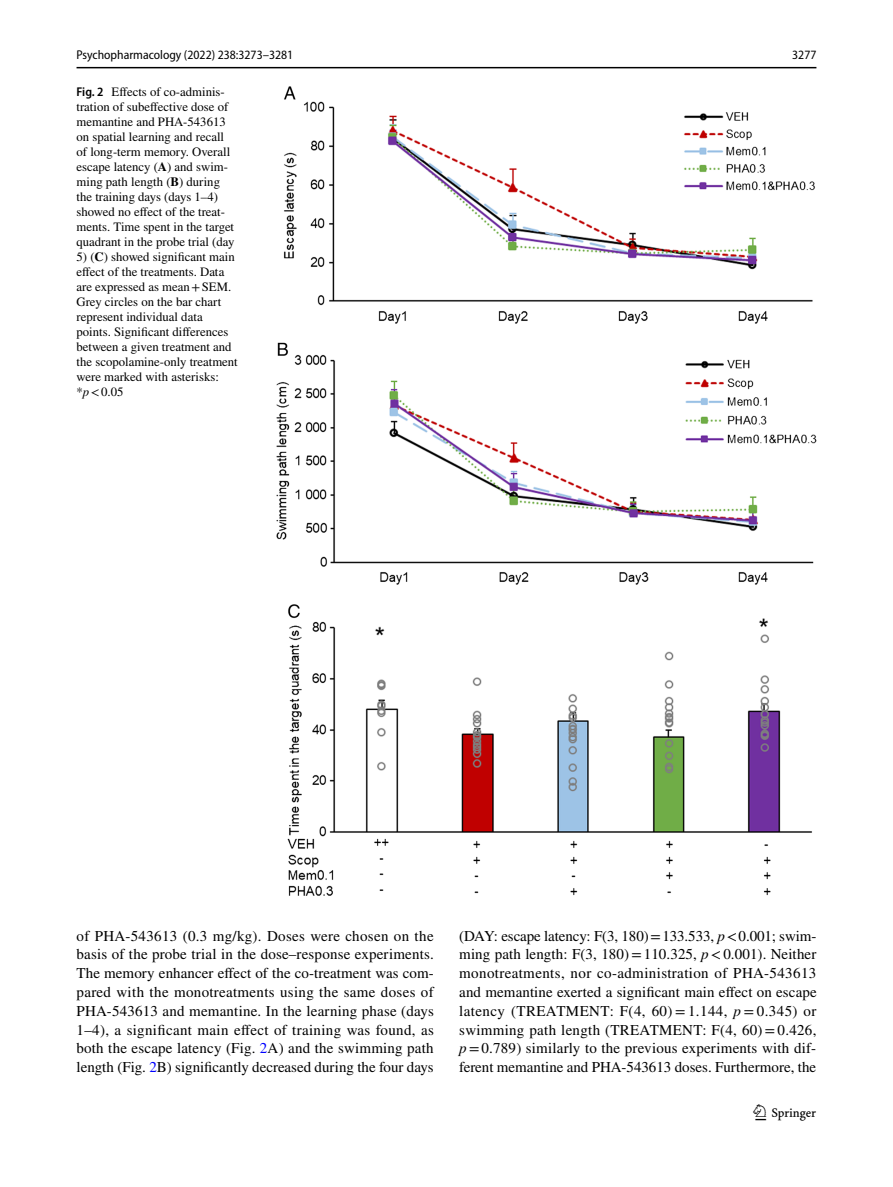
<style>
.page{position:relative;width:893px;height:1187px;background:#fff}
.page>*{position:absolute;margin:0;border:0;box-sizing:border-box;transform-origin:0 0}
.t1{font:22.5px "Springnew Regular 3";color:#000}
.t2{font:15px/18.8px "STIX";color:#000;text-align:justify}
.t3{font:12.75px/15px "STIX";color:#000}
.t4{font:12.75px "Myriad Pro Semi Cn 4";color:#000}
.t5{font:semi-condensed 12.75px "Myriad Pro";color:#000}
.s1{font-family:"Myriad Pro";font-weight:600;font-stretch:semi-condensed}
.s2{font-weight:700}
.s3{font-style:italic}
.s4{color:#00f}
</style>
<div class="page">
<hr style="left:77px;top:67px;width:739px;height:1px;background:#000">
<img style="left:276px;top:87px;width:540px;height:808px">
<p class="t4" style="left:77px;top:48px;width:218px">Psychopharmacology (2022) 238:3273–3281</p>
<p class="t5" style="left:792px;top:48px;width:26px">3277</p>
<p class="t3" style="left:77px;top:85px;width:160px"><span class="s1">Fig. 2</span> Effects of co-adminis&shy;tration of subeffective dose of memantine and PHA-543613 on spatial learning and recall of long-term memory. Overall escape latency (<span class="s2">A</span>) and swim&shy;ming path length (<span class="s2">B</span>) during the training days (days 1–4) showed no effect of the treat&shy;ments. Time spent in the target quadrant in the probe trial (day</p>
<p class="t3" style="left:77px;top:250px;width:163px">5) (<span class="s2">C</span>) showed significant main effect of the treatments. Data are expressed as mean+SEM.<br>Grey circles on the bar chart represent individual data points. Significant differences between a given treatment and the scopolamine-only treatment were marked with asterisks: *<span class="s3">p</span>&lt;0.05</p>
<p class="t2" style="left:77px;top:927px;width:359px">of PHA-543613 (0.3 mg/kg). Doses were chosen on the basis of the probe trial in the dose–response experiments.<br>The memory enhancer effect of the co-treatment was com&shy;pared with the monotreatments using the same doses of PHA-543613 and memantine. In the learning phase (days 1–4), a significant main effect of training was found, as both the escape latency (Fig. <span class="s4">2</span>A) and the swimming path length (Fig. <span class="s4">2</span>B) significantly decreased during the four days</p>
<p class="t2" style="left:459px;top:927px;width:359px">(DAY: escape latency: F(3, 180)=133.533, <span class="s3">p</span>&lt;0.001; swim&shy;ming path length: F(3, 180)=110.325, <span class="s3">p</span>&lt;0.001). Neither monotreatments, nor co-administration of PHA-543613 and memantine exerted a significant main effect on escape latency (TREATMENT: F(4, 60) = 1.144, <span class="s3">p</span> = 0.345) or swimming path length (TREATMENT: F(4, 60)=0.426, <span class="s3">p</span>=0.789) similarly to the previous experiments with dif&shy;ferent memantine and PHA-543613 doses. Furthermore, the</p>
<h1 class="t1" style="left:755px;top:1104px;width:62px">1 3</h1>
</div>
